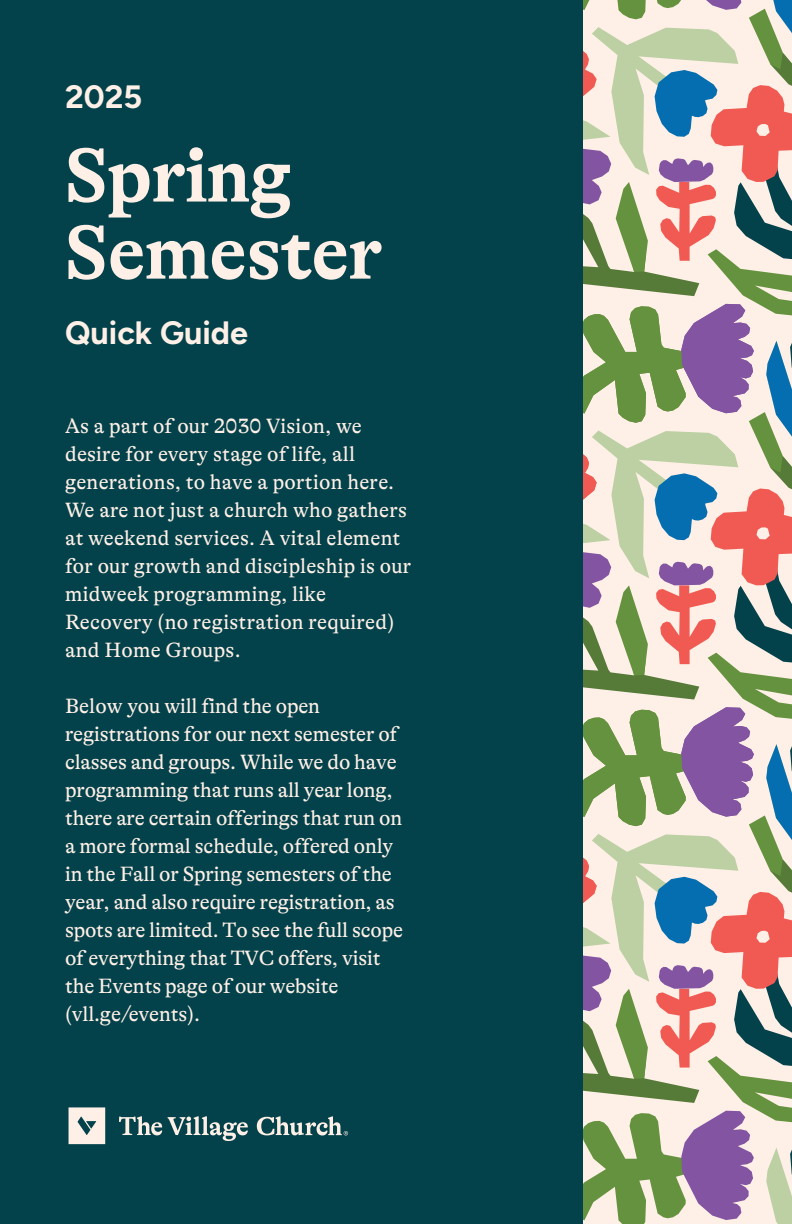
<style>
.page{position:relative;width:792px;height:1224px;background:#fff}
.page>*{position:absolute;margin:0;border:0;box-sizing:border-box;transform-origin:0 0}
.t1{font:700 77.6px/77px "GT Alpina";color:#fff0e7}
.t2{font:300 32.4px "Figtree";color:#fff0e7}
.t3{font:21px/28px "GT Alpina";letter-spacing:-.01em;color:#fff0e7}
.t4{font:21px/28px "GT Alpina";letter-spacing:.01em;color:#fff0e7}
</style>
<div class="page">
<svg style="left:583px;top:0;width:209px;height:1224px;background:#beb5a9"></svg>
<div style="left:0;top:0;width:583px;height:1224px;background:#03424b"></div>
<svg style="left:119px;top:1116px;width:43px;height:19px"></svg>
<svg style="left:168px;top:1116px;width:80px;height:25px"></svg>
<svg style="left:69px;top:1107px;width:36px;height:37px"></svg>
<svg style="left:257px;top:1116px;width:91px;height:20px"></svg>
<h2 class="t2" style="left:65px;top:79px;width:79px">2025</h2>
<h1 class="t1" style="left:65px;top:138px;width:319px">Spring<br>Semester</h1>
<h2 class="t2" style="left:65px;top:314px;width:184px">Quick Guide</h2>
<p class="t4" style="left:65px;top:412px;width:348px">As a part of our 2030 Vision, we desire for every stage of life, all generations, to have a portion here.<br>We are not just a church who gathers at weekend services. A vital element for our growth and discipleship is our midweek programming, like<br>Recovery (no registration required) and Home Groups.</p>
<p class="t3" style="left:65px;top:692px;width:340px">Below you will find the open registrations for our next semester of classes and groups. While we do have programming that runs all year long, there are certain offerings that run on a more formal schedule, offered only in the Fall or Spring semesters of the year, and also require registration, as spots are limited. To see the full scope of everything that TVC offers, visit the Events page of our website (vll.ge/events).</p>
</div>
